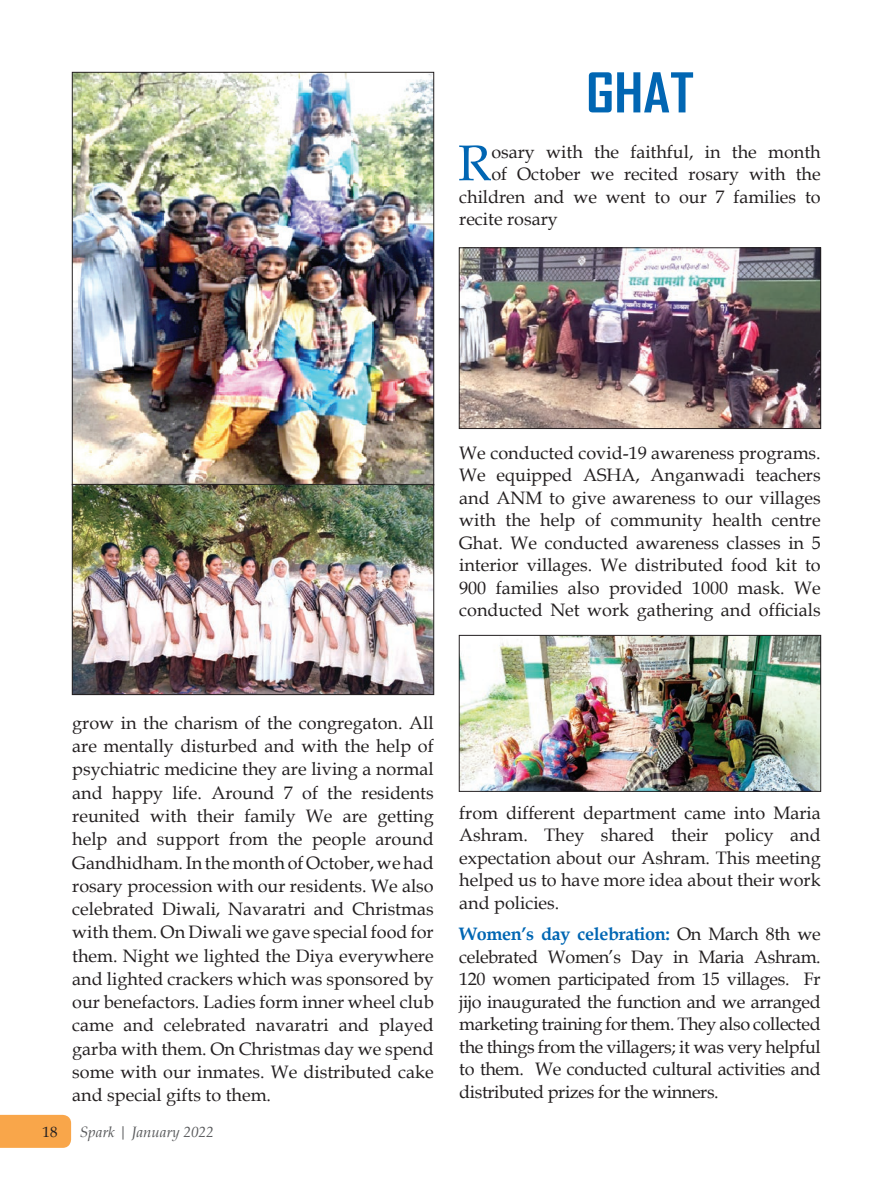
<style>
.page{position:relative;width:893px;height:1191px;background:#fff}
.page>*{position:absolute;margin:0;border:0;box-sizing:border-box;transform-origin:0 0}
.t1{font:700 52.5px "Agency FB";color:#0166b3;scale:1.15 1}
.t2{font:50.25px "Book Antiqua";color:#0166b3}
.t3{font:18px/22.5px "Book Antiqua";color:#231f20;text-align:justify}
.t4{font:italic 15px "Book Antiqua";color:#57585a}
.t5{font:15px "Book Antiqua";color:#231f20}
.s1{font-weight:700;color:#0166b3}
</style>
<div class="page">
<img style="left:74px;top:74px;width:358px;height:618px">
<img style="left:461px;top:250px;width:358px;height:176px">
<div style="left:459px;top:248px;width:362px;height:180px;border:1px solid #231f20"></div>
<img style="left:461px;top:637px;width:358px;height:152px">
<div style="left:459px;top:635px;width:362px;height:156px;border:1px solid #231f20"></div>
<div style="left:72px;top:484px;width:362px;height:210px;border:1px solid #231f20"></div>
<div style="left:0;top:1114px;width:71px;height:33px;background:#f9a64a"></div>
<h1 class="t1" style="left:586px;top:60px;width:95px">Ghat</h1>
<h2 class="t2" style="left:458px;top:128px;width:35px">R</h2>
<p class="t3" style="left:491px;top:140px;width:331px">osary with the faithful, in the month</p>
<p class="t3" style="left:491px;top:162px;width:331px">of October we recited rosary with the</p>
<p class="t3" style="left:459px;top:185px;width:363px">children and we went to our 7 families to</p>
<p class="t3" style="left:459px;top:207px;width:100px">recite rosary</p>
<p class="t3" style="left:459px;top:441px;width:363px">We conducted covid-19 awareness programs.<br>We equipped ASHA, Anganwadi teachers and ANM to give awareness to our villages with the help of community health centre Ghat. We conducted awareness classes in 5 interior villages. We distributed food kit to 900 families also provided 1000 mask. We conducted Net work gathering and officials</p>
<p class="t3" style="left:72px;top:711px;width:363px;line-height:23.2px">grow in the charism of the congregaton. All are mentally disturbed and with the help of psychiatric medicine they are living a normal and happy life. Around 7 of the residents reunited with their family We are getting help and support from the people around Gandhidham. In the month of October, we had rosary procession with our residents. We also celebrated Diwali, Navaratri and Christmas with them. On Diwali we gave special food for them. Night we lighted the Diya everywhere and lighted crackers which was sponsored by our benefactors. Ladies form inner wheel club came and celebrated navaratri and played garba with them. On Christmas day we spend some with our inmates. We distributed cake and special gifts to them.</p>
<p class="t5" style="left:43px;top:1121px;width:16px">18</p>
<p class="t4" style="left:80px;top:1121px;width:135px">Spark | January 2022</p>
<p class="t3" style="left:459px;top:801px;width:363px">from different department came into Maria Ashram. They shared their policy and expectation about our Ashram. This meeting helped us to have more idea about their work and policies.</p>
<p class="t3" style="left:459px;top:922px;width:363px"><span class="s1">Women’s day celebration:</span> On March 8th we celebrated Women’s Day in Maria Ashram.<br>120 women participated from 15 villages. Fr jijo inaugurated the function and we arranged marketing training for them. They also collected the things from the villagers; it was very helpful to them. We conducted cultural activities and distributed prizes for the winners.</p>
</div>
